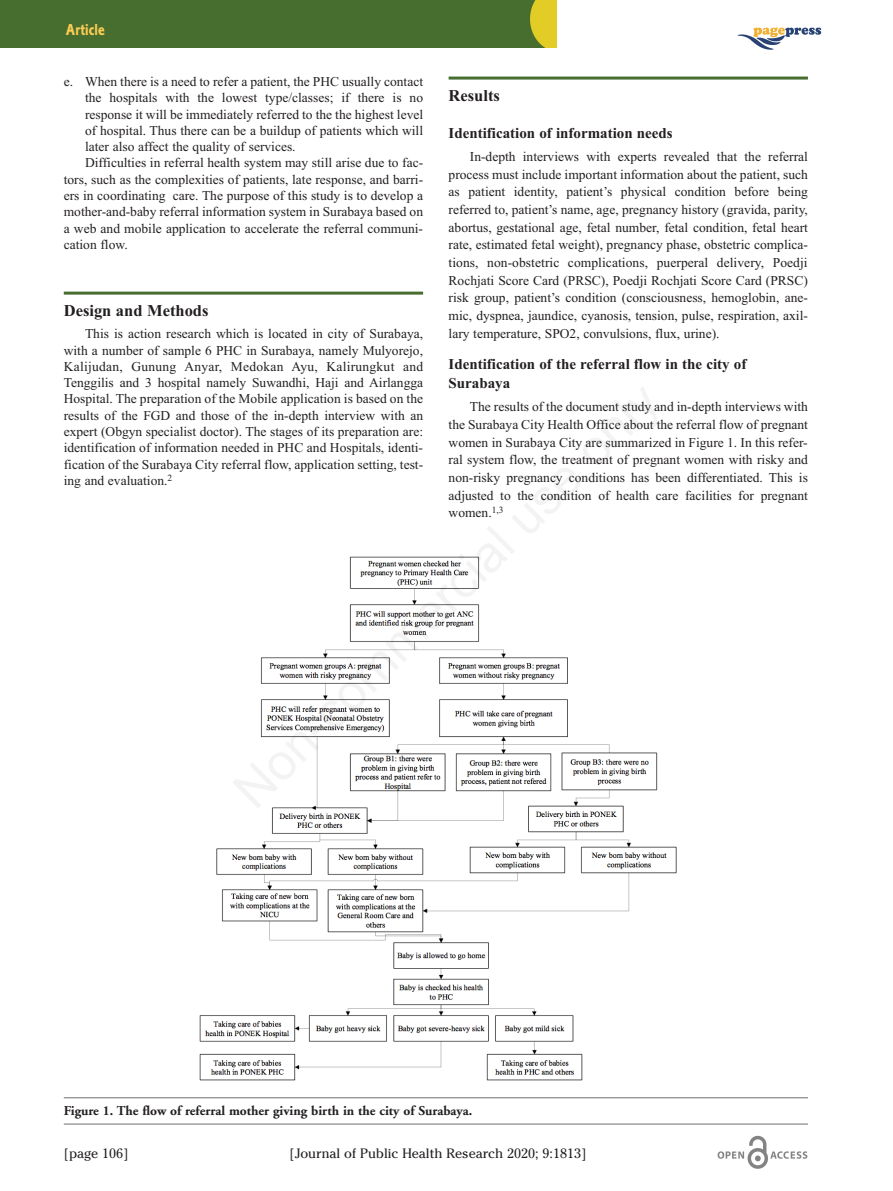
<style>
.page{position:relative;width:893px;height:1191px;background:#fff}
.page>*{position:absolute;margin:0;border:0;box-sizing:border-box;transform-origin:0 0}
.t1{font:700 16.5px "Times New Roman";color:#231f20}
.t2{font:16.5px "Corinthian Bold Condensed Plain";color:#f9cc53}
.t3{font:700 15px/19.5px "Times New Roman";color:#231f20}
.t4{font:13.5px/17.7px "Times New Roman";color:#231f20;text-align:justify}
.t5{font:700 13.5px "Adobe Garamond";color:#231f20}
.t6{font:13.5px "Cheltenham";color:#231f20}
</style>
<div class="page">
<hr style="left:64px;top:292px;width:359px;height:3px;background:#486d30">
<hr style="left:449px;top:77px;width:359px;height:3px;background:#486d30">
<img style="left:717px;top:1135px;width:91px;height:34px">
<div style="left:0;top:0;width:556px;height:48px;background:#476d2f"></div>
<img style="left:737px;top:27px;width:85px;height:23px">
<hr style="left:64px;top:1097px;width:744px;height:1px;background:#6c6d70">
<hr style="left:64px;top:1123px;width:744px;height:1px;background:#6c6d70">
<img style="left:199px;top:556px;width:478px;height:525px">
<p class="t2" style="left:66px;top:24px;width:40px">Article</p>
<p class="t4" style="left:64px;top:72px;width:361px">e. When there is a need to refer a patient, the PHC usually contact</p>
<p class="t4" style="left:85px;top:89px;width:340px">the hospitals with the lowest type/classes; if there is no</p>
<p class="t4" style="left:85px;top:105px;width:340px">response it will be immediately referred to the the highest level</p>
<p class="t4" style="left:85px;top:121px;width:340px">of hospital. Thus there can be a buildup of patients which will</p>
<p class="t4" style="left:85px;top:138px;width:212px">later also affect the quality of services.</p>
<p class="t4" style="left:85px;top:154px;width:340px">Difficulties in referral health system may still arise due to fac-</p>
<p class="t4" style="left:64px;top:170px;width:361px">tors, such as the complexities of patients, late response, and barri-</p>
<p class="t4" style="left:64px;top:186px;width:361px">ers in coordinating care. The purpose of this study is to develop a</p>
<p class="t4" style="left:64px;top:203px;width:361px">mother-and-baby referral information system in Surabaya based on</p>
<p class="t4" style="left:64px;top:219px;width:361px">a web and mobile application to accelerate the referral communi-</p>
<p class="t4" style="left:64px;top:235px;width:65px">cation flow.</p>
<p class="t1" style="left:64px;top:300px;width:146px">Design and Methods</p>
<p class="t4" style="left:64px;top:325px;width:361px;line-height:16.4px;text-indent:21px">This is action research which is located in city of Surabaya, with a number of sample 6 PHC in Surabaya, namely Mulyorejo, Kalijudan, Gunung Anyar, Medokan Ayu, Kalirungkut and Tenggilis and 3 hospital namely Suwandhi, Haji and Airlangga Hospital. The preparation of the Mobile application is based on the results of the FGD and those of the in-depth interview with an expert (Obgyn specialist doctor). The stages of its preparation are: identification of information needed in PHC and Hospitals, identi&shy;fication of the Surabaya City referral flow, application setting, test&shy;ing and evaluation.<sup>2</sup></p>
<p class="t1" style="left:449px;top:85px;width:53px">Results</p>
<p class="t3" style="left:449px;top:123px;width:226px">Identification of information needs</p>
<p class="t4" style="left:449px;top:147px;width:361px;text-indent:21px">In-depth interviews with experts revealed that the referral process must include important information about the patient, such as patient identity, patient’s physical condition before being referred to, patient’s name, age, pregnancy history (gravida, parity, abortus, gestational age, fetal number, fetal condition, fetal heart rate, estimated fetal weight), pregnancy phase, obstetric complica&shy;tions, non-obstetric complications, puerperal delivery, Poedji Rochjati Score Card (PRSC), Poedji Rochjati Score Card (PRSC) risk group, patient’s condition (consciousness, hemoglobin, ane&shy;mic, dyspnea, jaundice, cyanosis, tension, pulse, respiration, axil&shy;lary temperature, SPO2, convulsions, flux, urine).</p>
<p class="t3" style="left:449px;top:354px;width:299px">Identification of the referral flow in the city of<br>Surabaya</p>
<p class="t4" style="left:449px;top:398px;width:361px;text-indent:21px">The results of the document study and in-depth interviews with the Surabaya City Health Office about the referral flow of pregnant women in Surabaya City are summarized in Figure 1. In this refer&shy;ral system flow, the treatment of pregnant women with risky and non-risky pregnancy conditions has been differentiated. This is adjusted to the condition of health care facilities for pregnant women.<sup>1,3</sup></p>
<p class="t5" style="left:64px;top:1105px;width:410px">Figure 1. The flow of referral mother giving birth in the city of Surabaya.</p>
<p class="t6" style="left:64px;top:1145px;width:66px">[page 106]</p>
<p class="t6" style="left:289px;top:1145px;width:299px">[Journal of Public Health Research 2020; 9:1813]</p>
</div>
